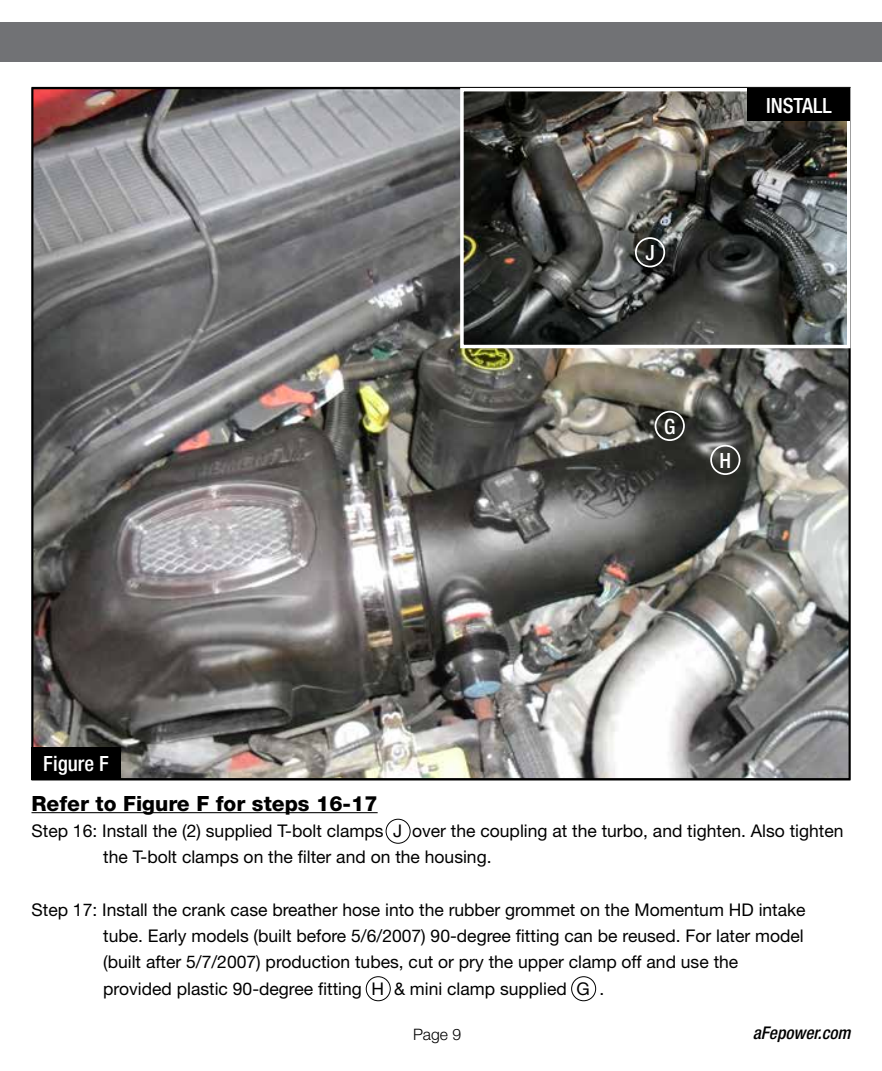
<style>
.page{position:relative;width:882px;height:1071px;background:#fff}
.page>*{position:absolute;margin:0;border:0;box-sizing:border-box;transform-origin:0 0}
.t1{font:800 21px "Helvetica Neue";color:#000}
.t2{font:500 condensed 21px "Helvetica Neue";color:#fff}
.t3{font:17.5px/26.2px "Helvetica Neue";color:#000}
.t4{font:italic 500 condensed 17.5px "Helvetica Neue";color:#000}
.t5{font:300 15.75px "Helvetica Neue";color:#000}
</style>
<div class="page">
<img style="left:35px;top:91px;width:812px;height:686px">
<img style="left:465px;top:93px;width:380px;height:250px">
<div style="left:460px;top:88px;width:390px;height:260px;border:4px solid #fff"></div>
<div style="left:0;top:23px;width:882px;height:39px;background:#717275"></div>
<hr style="left:32px;top:812px;width:346px;height:1px;background:#000">
<div style="left:32px;top:747px;width:89px;height:33px;background:#000"></div>
<div style="left:747px;top:88px;width:103px;height:33px;background:#000"></div>
<div style="left:571px;top:976px;width:25px;height:25px;border:1px solid #000;border-radius:50%"></div>
<div style="left:366px;top:976px;width:25px;height:25px;border:1px solid #000;border-radius:50%"></div>
<div style="left:386px;top:819px;width:24px;height:24px;border:1px solid #000;border-radius:50%"></div>
<div style="left:635px;top:237px;width:30px;height:30px;border:2px solid #fff;border-radius:50%"></div>
<div style="left:655px;top:411px;width:30px;height:30px;border:2px solid #fff;border-radius:50%"></div>
<div style="left:710px;top:445px;width:30px;height:30px;border:2px solid #fff;border-radius:50%"></div>
<p class="t2" style="left:43px;top:751px;width:67px">Figure F</p>
<p class="t2" style="left:645px;top:241px;width:11px">J</p>
<p class="t2" style="left:766px;top:93px;width:67px">INSTALL</p>
<p class="t2" style="left:664px;top:414px;width:13px">G</p>
<p class="t2" style="left:720px;top:448px;width:13px">H</p>
<p class="t1" style="left:32px;top:791px;width:348px">Refer to Figure F for steps 16-17</p>
<p class="t3" style="left:103px;top:818px;width:742px;text-indent:-72px">Step 16: Install the (2) supplied T-bolt clamps J over the coupling at the turbo, and tighten. Also tighten the T-bolt clamps on the filter and on the housing.</p>
<p class="t3" style="left:103px;top:896px;width:704px;text-indent:-72px">Step 17: Install the crank case breather hose into the rubber grommet on the Momentum HD intake tube. Early models (built before 5/6/2007) 90-degree fitting can be reused. For later model (built after 5/7/2007) production tubes, cut or pry the upper clamp off and use the provided plastic 90-degree fitting H &amp; mini clamp supplied G .</p>
<p class="t5" style="left:413px;top:1024px;width:50px">Page 9</p>
<p class="t4" style="left:753px;top:1023px;width:99px">aFepower.com</p>
</div>
